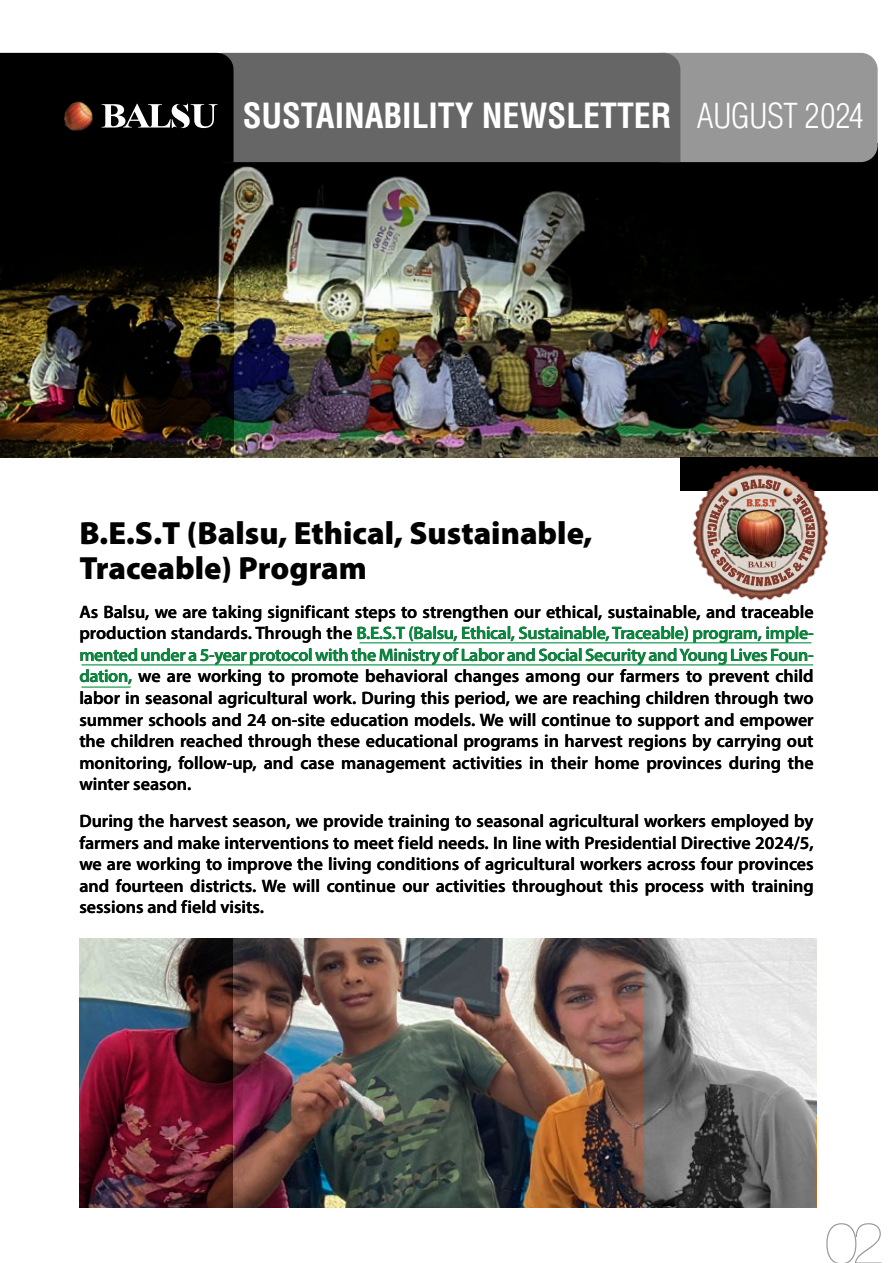
<style>
.page{position:relative;width:893px;height:1263px;background:#fff}
.page>*{position:absolute;margin:0;border:0;box-sizing:border-box;transform-origin:0 0}
.t1{font:200 58.5px "Helvetica Neue";color:#979797}
.t2{font:700 condensed 33.9px "Helvetica";color:#fff}
.t3{font:900 32.25px/35.7px "Myriad Pro";color:#000}
.t4{font:600 18px/21.6px "Myriad Pro";color:#000;text-align:justify}
.s1{font-weight:300;font-size:33.6px}
.s2{color:#00933d}
</style>
<div class="page">
<img style="left:234px;top:149px;width:644px;height:309px">
<img style="left:0;top:162px;width:234px;height:296px">
<div style="left:680px;top:458px;width:198px;height:33px;background:#000"></div>
<img style="left:233px;top:938px;width:412px;height:269px">
<img style="left:79px;top:938px;width:154px;height:269px">
<svg style="left:645px;top:938px;width:171px;height:269px;background:#969696"></svg>
<hr style="left:359px;top:642px;width:452px;height:1px;background:#00933d">
<hr style="left:81px;top:664px;width:732px;height:1px;background:#00933d">
<hr style="left:81px;top:687px;width:50px;height:1px;background:#00933d">
<div style="left:644px;top:53px;width:234px;height:109px;background:#979797;border-radius:17px"></div>
<div style="left:234px;top:53px;width:446px;height:109px;background:#666667"></div>
<div style="left:0;top:53px;width:234px;height:109px;background:#000"></div>
<img style="left:60px;top:98px;width:35px;height:36px">
<img style="left:681px;top:453px;width:159px;height:148px">
<img style="left:707px;top:479px;width:108px;height:107px">
<h2 class="t2" style="left:243px;top:95px;width:622px">SUSTAINABILITY NEWSLETTER <span class="s1">AUGUST 2024</span></h2>
<h3 class="t3" style="left:80px;top:514px;width:515px">B.E.S.T (Balsu, Ethical, Sustainable,<br>Traceable) Program</h3>
<p class="t4" style="left:79px;top:600px;width:736px">As Balsu, we are taking significant steps to strengthen our ethical, sustainable, and traceable production standards. Through the <span class="s2">B.E.S.T (Balsu, Ethical, Sustainable, Traceable) program, imple&shy;mented under a 5-year protocol with the Ministry of Labor and Social Security and Young Lives Foun&shy;dation,</span> we are working to promote behavioral changes among our farmers to prevent child labor in seasonal agricultural work. During this period, we are reaching children through two summer schools and 24 on-site education models. We will continue to support and empower the children reached through these educational programs in harvest regions by carrying out monitoring, follow-up, and case management activities in their home provinces during the winter season.</p>
<p class="t4" style="left:79px;top:810px;width:736px">During the harvest season, we provide training to seasonal agricultural workers employed by farmers and make interventions to meet field needs. In line with Presidential Directive 2024/5, we are working to improve the living conditions of agricultural workers across four provinces and fourteen districts. We will continue our activities throughout this process with training sessions and field visits.</p>
<h1 class="t1" style="left:825px;top:1197px;width:61px">02</h1>
</div>
